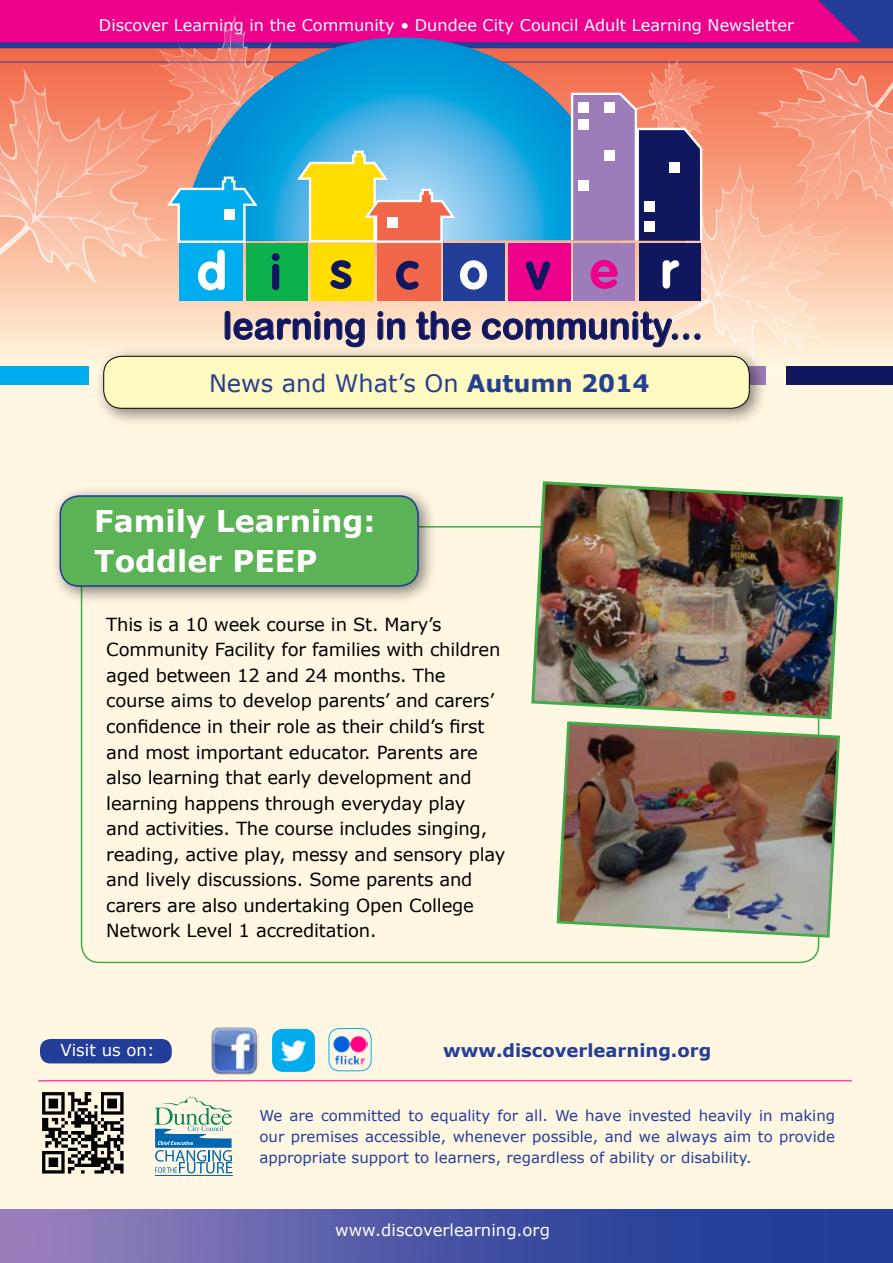
<style>
.page{position:relative;width:893px;height:1263px;background:#fff}
.page>*{position:absolute;margin:0;border:0;box-sizing:border-box;transform-origin:0 0}
.t1{font:37.8px "Arial Rounded MT Bold";color:#11175e;scale:.95 1}
.t2{font:700 30px/39.9px "Verdana";color:#fff}
.t3{font:24px "Verdana";color:#25408f}
.t4{font:18px/25.5px "Verdana";letter-spacing:-.01em;color:#000}
.t5{font:700 18px "Verdana";color:#233e99}
.t6{font:16.5px "Verdana";color:#fff}
.t7{font:16.2px "Verdana";color:#fff}
.t8{font:15px/21px "Verdana";color:#233e99;text-align:justify}
.s1{font-weight:700}
</style>
<div class="page">
<svg style="left:0;top:1209px;width:893px;height:54px;background:#5058a6"></svg>
<div style="left:0;top:0;width:893px;height:1209px;background:#fff7e2"></div>
<hr style="left:38px;top:1080px;width:814px;height:1px;background:#ec008c">
<img style="left:38px;top:1080px;width:98px;height:94px">
<hr style="left:155px;top:1175px;width:78px;height:1px;background:#0067b1">
<svg style="left:155px;top:1095px;width:77px;height:78px"></svg>
<div style="left:49px;top:485px;width:388px;height:120px;background:#000;opacity:.5"></div>
<div style="left:60px;top:496px;width:358px;height:90px;background:#5bb355;border-radius:19px"></div>
<div style="left:60px;top:495px;width:359px;height:92px;border:2px solid #233e99;border-radius:19px"></div>
<img style="left:211px;top:1027px;width:48px;height:48px">
<div style="left:40px;top:1039px;width:132px;height:24px;background:#233e99;border-radius:11px"></div>
<img style="left:530px;top:481px;width:313px;height:239px">
<img style="left:556px;top:720px;width:284px;height:219px">
<img style="left:273px;top:1029px;width:42px;height:42px">
<div style="left:272px;top:1029px;width:43px;height:43px;border:1px solid #00aeef;border-radius:10px"></div>
<img style="left:332px;top:1035px;width:36px;height:33px">
<div style="left:328px;top:1028px;width:44px;height:43px;border:1px solid #00aeef;border-radius:10px"></div>
<div style="left:0;top:366px;width:88px;height:19px;background:#00aeef"></div>
<div style="left:786px;top:366px;width:107px;height:19px;background:#11175e"></div>
<div style="left:93px;top:346px;width:675px;height:81px;background:#000;opacity:.5"></div>
<div style="left:104px;top:356px;width:645px;height:52px;background:#fffac2;border-radius:18px"></div>
<div style="left:103px;top:356px;width:647px;height:53px;border:1px solid #000;border-radius:18px"></div>
<svg style="left:0;top:0;width:893px;height:362px;background:#ba909e"></svg>
<p class="t7" style="left:99px;top:15px;width:697px">Discover Learning in the Community • Dundee City Council Adult Learning Newsletter</p>
<h1 class="t1" style="left:223px;top:303px;width:507px">learning in the community...</h1>
<h3 class="t3" style="left:209px;top:368px;width:442px">News and What’s On <span class="s1">Autumn 2014</span></h3>
<h2 class="t2" style="left:94px;top:500px;width:283px">Family Learning:<br>Toddler PEEP</h2>
<p class="t4" style="left:106px;top:612px;width:401px">This is a 10 week course in St. Mary’s Community Facility for families with children aged between 12 and 24 months. The course aims to develop parents’ and carers’ confidence in their role as their child’s first and most important educator. Parents are also learning that early development and learning happens through everyday play<br>and activities. The course includes singing, reading, active play, messy and sensory play and lively discussions. Some parents and carers are also undertaking Open College Network Level 1 accreditation.</p>
<p class="t6" style="left:60px;top:1040px;width:96px">Visit us on:</p>
<p class="t5" style="left:443px;top:1038px;width:270px">www.discoverlearning.org</p>
<p class="t8" style="left:259px;top:1106px;width:577px">We are committed to equality for all. We have invested heavily in making our premises accessible, whenever possible, and we always aim to provide appropriate support to learners, regardless of ability or disability.</p>
<p class="t6" style="left:335px;top:1219px;width:216px">www.discoverlearning.org</p>
</div>
